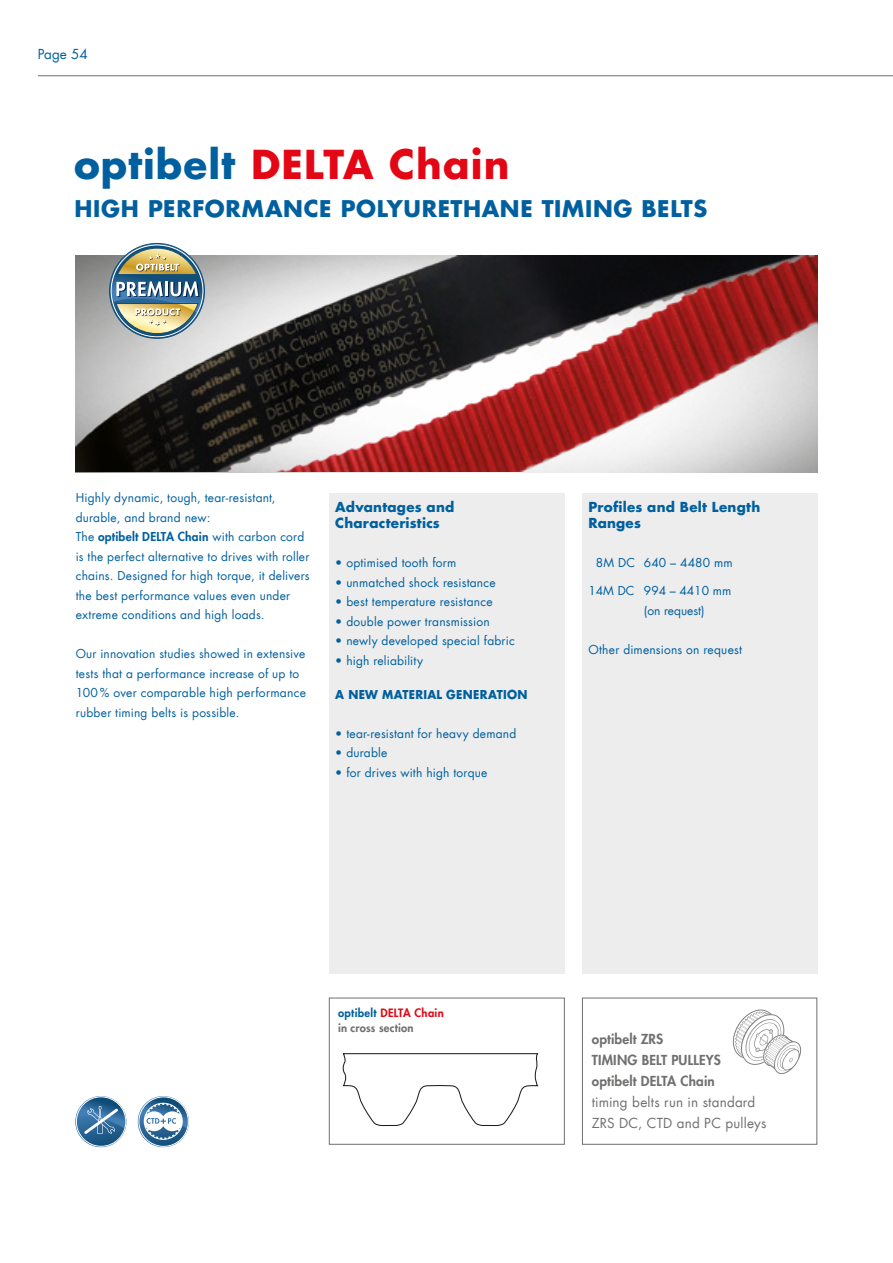
<style>
.page{position:relative;width:893px;height:1263px;background:#fff}
.page>*{position:absolute;margin:0;border:0;box-sizing:border-box;transform-origin:0 0}
.t1{font:700 39px "Futura Com";letter-spacing:.025em;color:#e30614}
.t2{font:700 22.5px "Futura Com";letter-spacing:.03em;color:#00609f}
.t3{font:700 13.5px/16.2px "Futura Com";letter-spacing:.015em;color:#00609f}
.t4{font:800 13.5px/21px "Futura Com";letter-spacing:.015em;color:#70706f}
.t5{font:13.5px/21px "Futura Com";letter-spacing:.015em;color:#70706f}
.t6{font:13.5px "Futura Com";color:#00609f}
.t7{font:12px/19.5px "Futura Com";letter-spacing:.02em;color:#00609f}
.t8{font:12px/19.5px "Futura Com";color:#00609f}
.t9{font:700 12px "Futura Com";letter-spacing:.025em;color:#00609f;scale:.95 1}
.t10{font:800 11.25px/14.9px "Futura Com";letter-spacing:.025em;color:#70706f}
.s1{color:#00609f}
.s2{font-weight:800}
.s3{color:#e30614}
</style>
<div class="page">
<hr style="left:38px;top:75px;width:855px;height:1px;background:#70706f">
<div style="left:329px;top:493px;width:235px;height:481px;background:#ededed"></div>
<div style="left:582px;top:493px;width:235px;height:481px;background:#ededed"></div>
<img style="left:76px;top:255px;width:741px;height:217px">
<img style="left:109px;top:243px;width:96px;height:96px">
<div style="left:329px;top:998px;width:236px;height:147px;border:1px solid #70706f"></div>
<div style="left:582px;top:998px;width:235px;height:147px;border:1px solid #70706f"></div>
<svg style="left:733px;top:1009px;width:68px;height:65px"></svg>
<svg style="left:342px;top:1053px;width:197px;height:73px"></svg>
<svg style="left:138px;top:1096px;width:51px;height:51px"></svg>
<svg style="left:140px;top:1097px;width:49px;height:43px"></svg>
<svg style="left:75px;top:1096px;width:51px;height:51px"></svg>
<svg style="left:76px;top:1097px;width:51px;height:37px"></svg>
<p class="t6" style="left:38px;top:45px;width:51px">Page 54</p>
<h1 class="t1" style="left:74px;top:135px;width:437px"><span class="s1">optibelt</span> DELTA Chain</h1>
<h2 class="t2" style="left:74px;top:191px;width:634px">HIGH PERFORMANCE POLYURETHANE TIMING BELTS</h2>
<p class="t7" style="left:76px;top:488px;width:235px">Highly dynamic, tough, tear-resistant, durable, and brand new:<br>The <span class="s2">optibelt DELTA Chain</span> with carbon cord is the perfect alternative to drives with roller chains. Designed for high torque, it delivers the best performance values even under extreme conditions and high loads.</p>
<p class="t7" style="left:76px;top:644px;width:232px">Our innovation studies showed in extensive tests that a performance increase of up to 100 % over comparable high performance rubber timing belts is possible.</p>
<p class="t3" style="left:335px;top:498px;width:120px">Advantages and<br>Characteristics</p>
<p class="t7" style="left:335px;top:553px;width:123px">• optimised tooth form</p>
<p class="t7" style="left:335px;top:572px;width:162px">• unmatched shock resistance</p>
<p class="t7" style="left:335px;top:592px;width:159px">• best temperature resistance</p>
<p class="t7" style="left:335px;top:611px;width:156px">• double power transmission</p>
<p class="t7" style="left:335px;top:631px;width:181px">• newly developed special fabric</p>
<p class="t7" style="left:335px;top:650px;width:89px">• high reliability</p>
<p class="t9" style="left:335px;top:685px;width:204px">A NEW MATERIAL GENERATION</p>
<p class="t7" style="left:335px;top:723px;width:183px">• tear-resistant for heavy demand</p>
<p class="t7" style="left:335px;top:743px;width:54px">• durable</p>
<p class="t7" style="left:335px;top:762px;width:154px">• for drives with high torque</p>
<p class="t3" style="left:588px;top:498px;width:173px">Profiles and Belt Length<br>Ranges</p>
<p class="t7" style="left:596px;top:553px;width:138px">8M DC 640 – 4480 mm</p>
<p class="t8" style="left:644px;top:581px;width:89px;text-indent:-56px">14M DC 994 – 4410 mm (on request)</p>
<p class="t7" style="left:588px;top:639px;width:155px">Other dimensions on request</p>
<p class="t10" style="left:338px;top:1005px;width:107px"><span class="s1">optibelt</span> <span class="s3">DELTA Chain </span>in cross section</p>
<p class="t4" style="left:592px;top:1028px;width:131px">optibelt ZRS<br>TIMING BELT PULLEYS optibelt DELTA Chain</p>
<p class="t5" style="left:592px;top:1091px;width:176px">timing belts run in standard<br>ZRS DC, CTD and PC pulleys</p>
</div>
